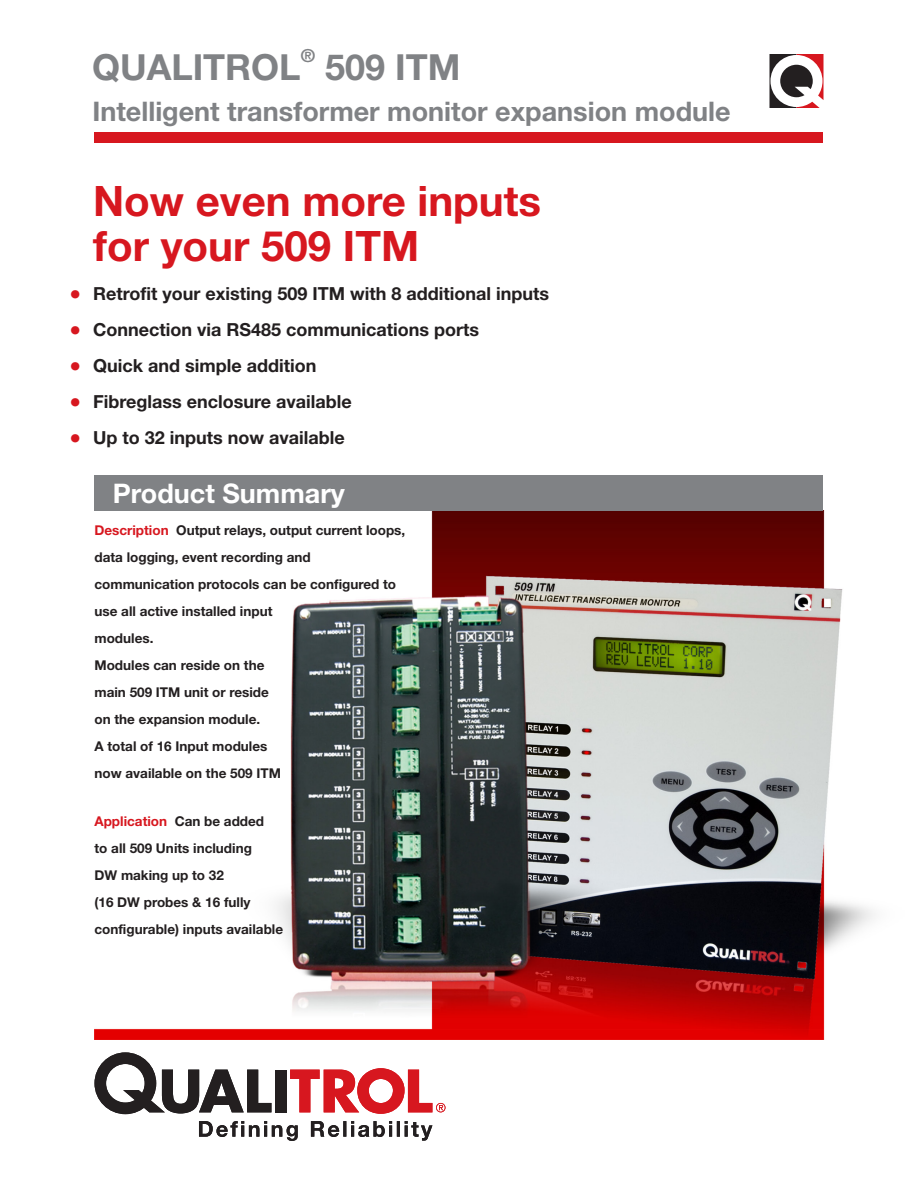
<style>
.page{position:relative;width:918px;height:1188px;background:#fff}
.page>*{position:absolute;margin:0;border:0;box-sizing:border-box;transform-origin:0 0}
.t1{font:700 42px/45px "Helvetica Neue";color:#d7171f}
.t2{font:700 36px "Helvetica Neue";color:#808285}
.t3{font:700 27px "Helvetica Neue";color:#808285}
.t4{font:700 27px "Helvetica Neue";color:#fff}
.t5{font:700 18px/36px "Helvetica Neue";color:#231f20}
.t6{font:700 18px "Helvetica Neue";color:#808285}
.t7{font:700 13.5px/27px "Helvetica Neue";color:#231f20}
.t8{font:700 13.5px "Helvetica Neue";color:#d7171f}
.t9{font:9px "Zapf Dingbats IT Cby BT";color:#d7171f}
</style>
<div class="page">
<img style="left:95px;top:511px;width:780px;height:528px">
<svg style="left:770px;top:54px;width:54px;height:54px"></svg>
<div style="left:94px;top:132px;width:730px;height:11px;background:#d7171f"></div>
<div style="left:94px;top:476px;width:730px;height:35px;background:#808285"></div>
<div style="left:275px;top:1070px;width:11px;height:42px;background:#231f20"></div>
<svg style="left:290px;top:1068px;width:156px;height:46px"></svg>
<svg style="left:199px;top:1121px;width:233px;height:20px"></svg>
<svg style="left:94px;top:1052px;width:177px;height:62px"></svg>
<h3 class="t6" style="left:301px;top:48px;width:16px">®</h3>
<h2 class="t2" style="left:92px;top:52px;width:370px">QUALITROL 509 ITM</h2>
<h3 class="t3" style="left:92px;top:100px;width:640px">Intelligent transformer monitor expansion module</h3>
<p class="t9" style="left:71px;top:290px;width:55px">●</p>
<p class="t9" style="left:71px;top:326px;width:55px">●</p>
<p class="t9" style="left:71px;top:362px;width:55px">●</p>
<p class="t9" style="left:71px;top:398px;width:55px">●</p>
<p class="t9" style="left:71px;top:434px;width:55px">●</p>
<h1 class="t1" style="left:93px;top:182px;width:450px">Now even more inputs for your 509 ITM</h1>
<h3 class="t5" style="left:93px;top:277px;width:457px">Retrofit your existing 509 ITM with 8 additional inputs Connection via RS485 communications ports<br>Quick and simple addition<br>Fibreglass enclosure available<br>Up to 32 inputs now available</h3>
<h3 class="t4" style="left:113px;top:481px;width:234px">Product Summary</h3>
<p class="t7" style="left:94px;top:517px;width:312px;text-indent:82px">Output relays, output current loops, data logging, event recording and communication protocols can be configured to use all active installed input<br>modules.<br>Modules can reside on the<br>main 509 ITM unit or reside<br>on the expansion module.<br>A total of 16 Input modules<br>now available on the 509 ITM</p>
<p class="t7" style="left:94px;top:808px;width:190px;text-indent:80px">Can be added<br>to all 509 Units including<br>DW making up to 32<br>(16 DW probes &amp; 16 fully configurable) inputs available</p>
<p class="t8" style="left:94px;top:524px;width:76px">Description</p>
<p class="t8" style="left:94px;top:815px;width:74px">Application</p>
</div>
